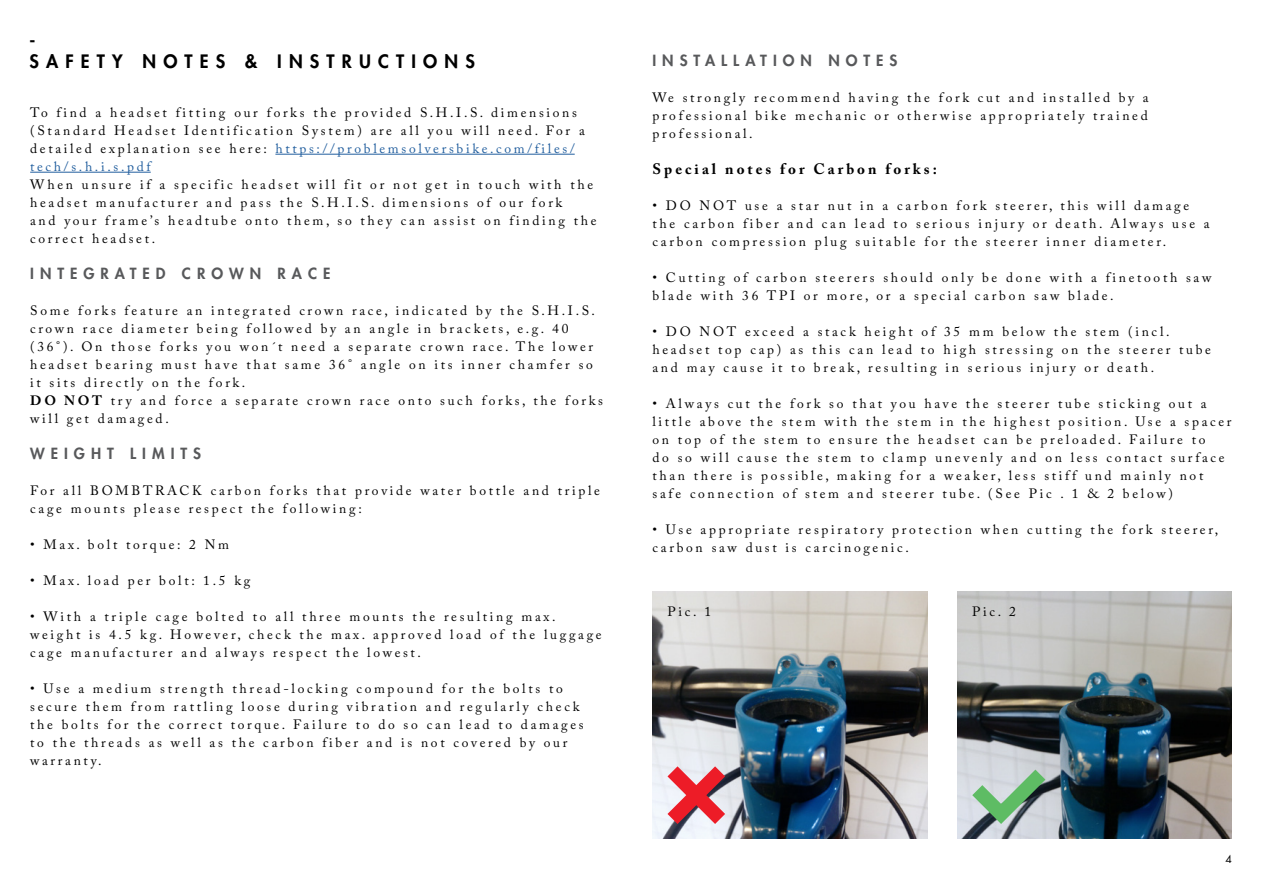
<style>
.page{position:relative;width:1263px;height:893px;background:#fff}
.page>*{position:absolute;margin:0;border:0;box-sizing:border-box;transform-origin:0 0}
.t1{font:800 18px/21.6px "Futura LT";letter-spacing:.4em;color:#000}
.t2{font:800 15px "Futura LT";letter-spacing:.4em;color:#58595b}
.t3{font:700 15px "Adobe Caslon Pro";letter-spacing:.2em;color:#000}
.t4{font:13.5px/18px "Adobe Caslon Pro";letter-spacing:.2em;color:#000}
.t5{font:10.5px "Futura";color:#000101}
.s1{color:#215e9e}
.s2{font-weight:700}
</style>
<div class="page">
<hr style="left:275px;top:154px;width:300px;height:1px;background:#215e9e">
<hr style="left:30px;top:172px;width:121px;height:1px;background:#215e9e">
<img style="left:652px;top:592px;width:275px;height:247px">
<img style="left:957px;top:592px;width:275px;height:247px">
<svg style="left:667px;top:766px;width:58px;height:58px;background:#df7781"></svg>
<svg style="left:972px;top:770px;width:73px;height:54px;background:#99baa3"></svg>
<p class="t1" style="left:29px;top:29px;width:447px">-<br>SAFETY NOTES &amp; INSTRUCTIONS</p>
<p class="t4" style="left:30px;top:103px;width:556px">To find a headset fitting our forks the provided S.H.I.S. dimensions (Standard Headset Identification System) are all you will need. For a detailed explanation see here: <span class="s1">https://problemsolversbike.com/files/ tech/s.h.i.s.pdf</span></p>
<p class="t4" style="left:30px;top:175px;width:568px">When unsure if a specific headset will fit or not get in touch with the headset manufacturer and pass the S.H.I.S. dimensions of our fork<br>and your frame’s headtube onto them, so they can assist on finding the correct headset.</p>
<p class="t2" style="left:30px;top:263px;width:302px">INTEGRATED CROWN RACE</p>
<p class="t4" style="left:30px;top:301px;width:566px">Some forks feature an integrated crown race, indicated by the S.H.I.S. crown race diameter being followed by an angle in brackets, e.g. 40 (36°). On those forks you won´t need a separate crown race. The lower headset bearing must have that same 36° angle on its inner chamfer so it sits directly on the fork.</p>
<p class="t4" style="left:30px;top:391px;width:574px"><span class="s2">DO NOT</span> try and force a separate crown race onto such forks, the forks will get damaged.</p>
<p class="t2" style="left:30px;top:443px;width:172px">WEIGHT LIMITS</p>
<p class="t4" style="left:30px;top:481px;width:571px">For all BOMBTRACK carbon forks that provide water bottle and triple cage mounts please respect the following:</p>
<p class="t4" style="left:30px;top:535px;width:200px">• Max. bolt torque: 2 Nm</p>
<p class="t4" style="left:30px;top:571px;width:222px">• Max. load per bolt: 1.5 kg</p>
<p class="t4" style="left:30px;top:607px;width:573px">• With a triple cage bolted to all three mounts the resulting max. weight is 4.5 kg. However, check the max. approved load of the luggage cage manufacturer and always respect the lowest.</p>
<p class="t4" style="left:30px;top:679px;width:555px">• Use a medium strength thread-locking compound for the bolts to secure them from rattling loose during vibration and regularly check the bolts for the correct torque. Failure to do so can lead to damages to the threads as well as the carbon fiber and is not covered by our warranty.</p>
<p class="t2" style="left:652px;top:50px;width:246px">INSTALLATION NOTES</p>
<p class="t4" style="left:652px;top:88px;width:498px;text-align:justify">We strongly recommend having the fork cut and installed by a professional bike mechanic or otherwise appropriately trained professional.</p>
<p class="t3" style="left:652px;top:160px;width:286px">Special notes for Carbon forks:</p>
<p class="t4" style="left:652px;top:196px;width:559px">• DO NOT use a star nut in a carbon fork steerer, this will damage the carbon fiber and can lead to serious injury or death. Always use a carbon compression plug suitable for the steerer inner diameter.</p>
<p class="t4" style="left:652px;top:268px;width:560px">• Cutting of carbon steerers should only be done with a finetooth saw blade with 36 TPI or more, or a special carbon saw blade.</p>
<p class="t4" style="left:652px;top:322px;width:560px">• DO NOT exceed a stack height of 35 mm below the stem (incl. headset top cap) as this can lead to high stressing on the steerer tube and may cause it to break, resulting in serious injury or death.</p>
<p class="t4" style="left:652px;top:394px;width:580px">• Always cut the fork so that you have the steerer tube sticking out a little above the stem with the stem in the highest position. Use a spacer on top of the stem to ensure the headset can be preloaded. Failure to<br>do so will cause the stem to clamp unevenly and on less contact surface than there is possible, making for a weaker, less stiff und mainly not safe connection of stem and steerer tube. (See Pic . 1 &amp; 2 below)</p>
<p class="t4" style="left:652px;top:520px;width:567px">• Use appropriate respiratory protection when cutting the fork steerer, carbon saw dust is carcinogenic.</p>
<p class="t4" style="left:667px;top:603px;width:45px">Pic. 1</p>
<p class="t4" style="left:972px;top:603px;width:45px">Pic. 2</p>
<p class="t5" style="left:1225px;top:852px;width:8px">4</p>
</div>
